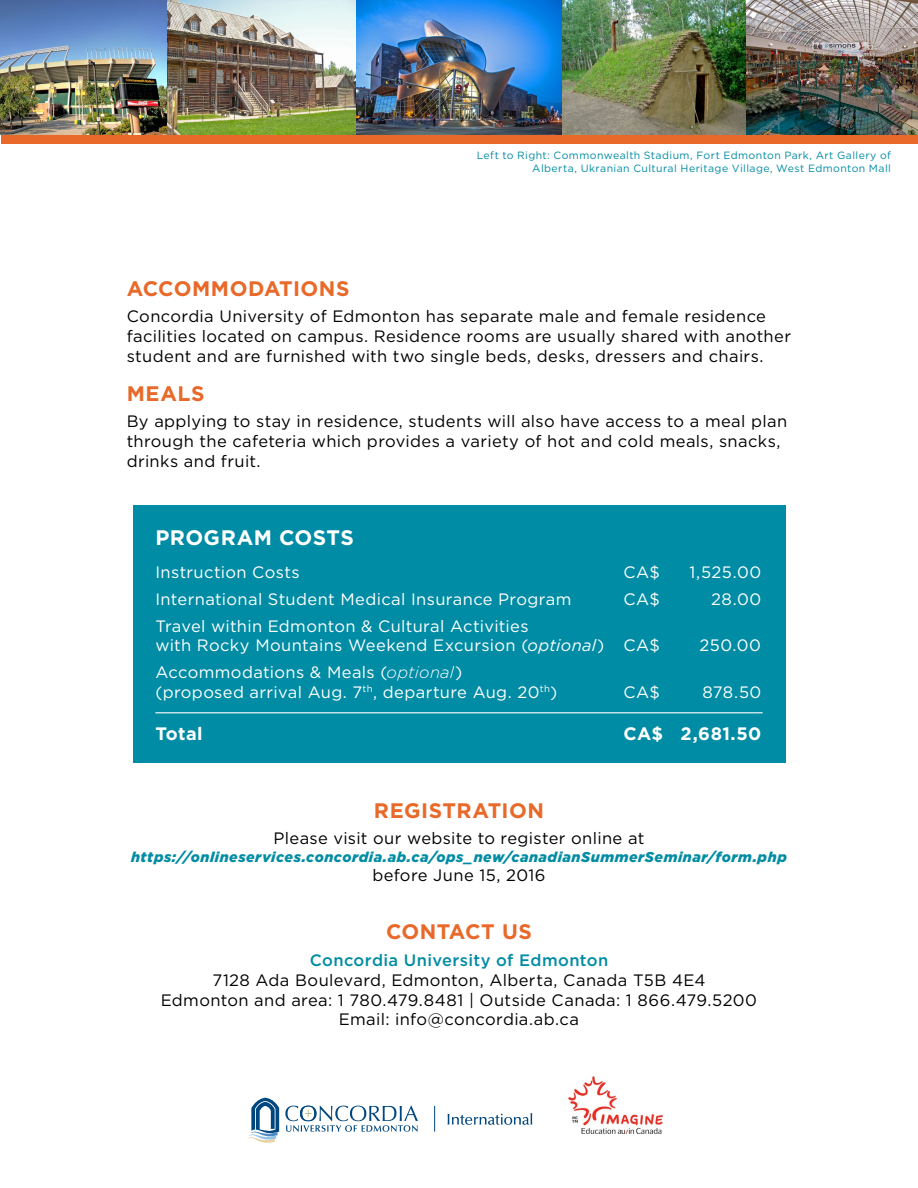
<style>
.page{position:relative;width:918px;height:1188px;background:#fff}
.page>*{position:absolute;margin:0;border:0;box-sizing:border-box;transform-origin:0 0}
.t1{font:700 21px "Gotham";letter-spacing:.02em;color:#e86929}
.t2{font:700 21px "Gotham";letter-spacing:.02em;color:#fff}
.t3{font:700 18px "Gotham";letter-spacing:.02em;color:#fff}
.t4{font:16.5px/19.8px "Gotham";letter-spacing:.02em;color:#000}
.t5{font:16.5px/19.8px "Gotham";letter-spacing:.02em;color:#fff}
.t6{font:500 16.5px "Gotham";letter-spacing:.025em;color:#008ca4}
.t7{font:italic 900 14.25px "Gotham";letter-spacing:.035em;color:#008ca4}
.t8{font:10.5px/12.6px "Gotham";letter-spacing:.04em;color:#008ca4;text-align:right}
.s1{font-style:italic}
.s2{font-weight:300;font-style:italic}
</style>
<div class="page">
<div style="left:1px;top:54px;width:917px;height:90px;background:#e86929"></div>
<div style="left:133px;top:505px;width:652px;height:257px;background:#008ca4"></div>
<img style="left:0;top:0;width:918px;height:135px">
<hr style="left:155px;top:712px;width:608px;height:1px;background:#fff">
<img style="left:568px;top:1076px;width:95px;height:59px">
<svg style="left:285px;top:1106px;width:133px;height:26px"></svg>
<svg style="left:247px;top:1098px;width:32px;height:45px"></svg>
<svg style="left:434px;top:1106px;width:1px;height:26px"></svg>
<svg style="left:448px;top:1113px;width:84px;height:12px"></svg>
<p class="t8" style="left:477px;top:149px;width:416px">Left to Right: Commonwealth Stadium, Fort Edmonton Park, Art Gallery of<br>Alberta, Ukranian Cultural Heritage Village, West Edmonton Mall</p>
<p class="t1" style="left:127px;top:276px;width:224px">ACCOMMODATIONS</p>
<p class="t4" style="left:127px;top:307px;width:666px">Concordia University of Edmonton has separate male and female residence facilities located on campus. Residence rooms are usually shared with another student and are furnished with two single beds, desks, dressers and chairs.</p>
<p class="t1" style="left:127px;top:380px;width:79px">MEALS</p>
<p class="t4" style="left:127px;top:411px;width:662px">By applying to stay in residence, students will also have access to a meal plan through the cafeteria which provides a variety of hot and cold meals, snacks, drinks and fruit.</p>
<p class="t2" style="left:155px;top:525px;width:200px">PROGRAM COSTS</p>
<p class="t5" style="left:155px;top:563px;width:146px">Instruction Costs</p>
<p class="t5" style="left:623px;top:563px;width:38px">CA$</p>
<p class="t5" style="left:690px;top:563px;width:73px">1,525.00</p>
<p class="t5" style="left:155px;top:589px;width:418px">International Student Medical Insurance Program</p>
<p class="t5" style="left:623px;top:589px;width:38px">CA$</p>
<p class="t5" style="left:711px;top:589px;width:52px">28.00</p>
<p class="t5" style="left:155px;top:616px;width:506px">Travel within Edmonton &amp; Cultural Activities<br>with Rocky Mountains Weekend Excursion (<span class="s1">optional</span>) CA$</p>
<p class="t5" style="left:699px;top:636px;width:63px">250.00</p>
<p class="t5" style="left:155px;top:662px;width:403px">Accommodations &amp; Meals (<span class="s2">optional</span>)<br>(proposed arrival Aug. 7<sup>th</sup>, departure Aug. 20<sup>th</sup>)</p>
<p class="t5" style="left:623px;top:682px;width:38px">CA$</p>
<p class="t5" style="left:702px;top:682px;width:61px">878.50</p>
<p class="t3" style="left:155px;top:722px;width:49px">Total</p>
<p class="t3" style="left:623px;top:722px;width:139px">CA$ 2,681.50</p>
<p class="t1" style="left:374px;top:798px;width:172px">REGISTRATION</p>
<p class="t4" style="left:274px;top:829px;width:372px">Please visit our website to register online at</p>
<p class="t7" style="left:131px;top:848px;width:657px">https://onlineservices.concordia.ab.ca/ops_new/canadianSummerSeminar/form.php</p>
<p class="t4" style="left:372px;top:866px;width:175px">before June 15, 2016</p>
<p class="t1" style="left:386px;top:919px;width:147px">CONTACT US</p>
<p class="t6" style="left:310px;top:950px;width:300px">Concordia University of Edmonton</p>
<p class="t4" style="left:161px;top:970px;width:598px;text-align:center">7128 Ada Boulevard, Edmonton, Alberta, Canada T5B 4E4<br>Edmonton and area: 1 780.479.8481 | Outside Canada: 1 866.479.5200<br>Email: info@concordia.ab.ca</p>
</div>
